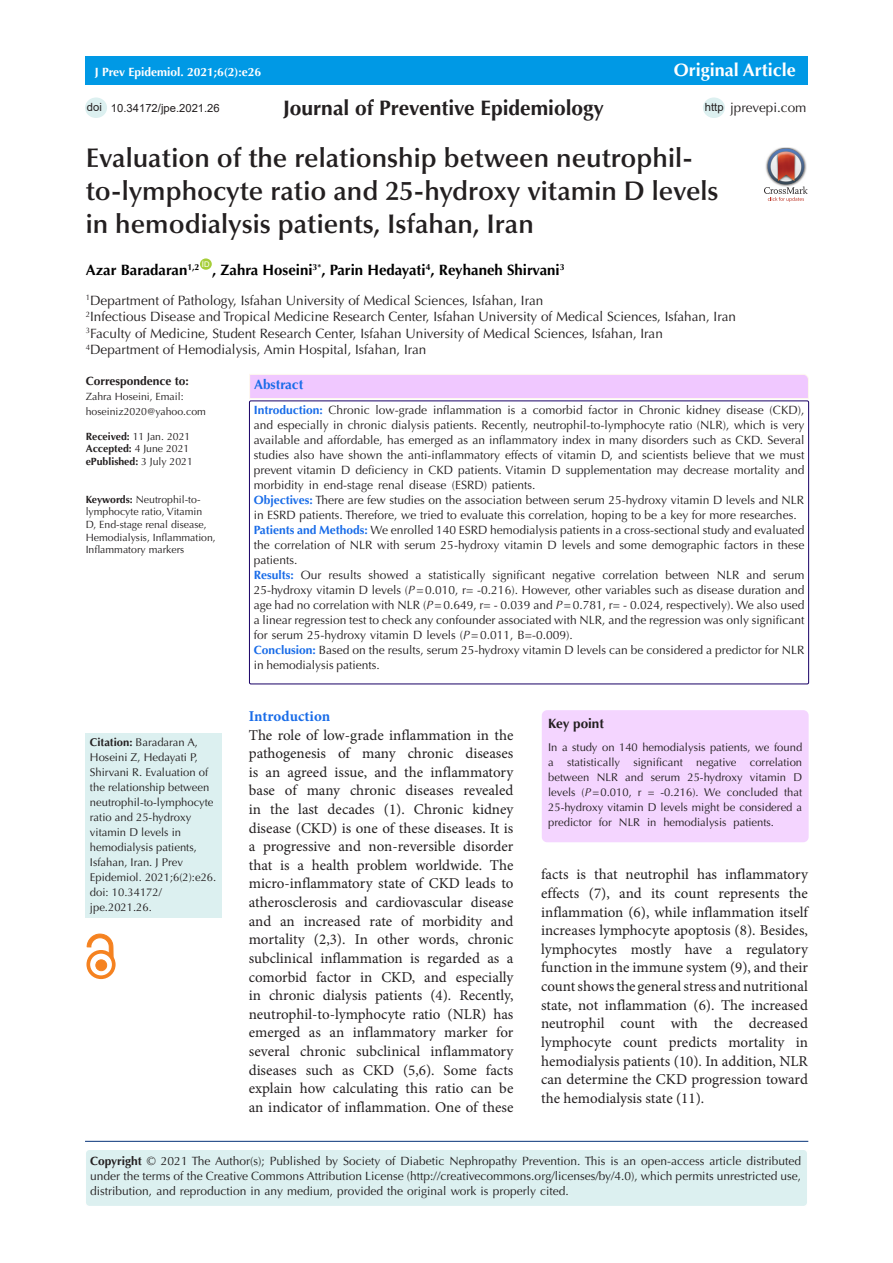
<style>
.page{position:relative;width:893px;height:1263px;background:#fff}
.page>*{position:absolute;margin:0;border:0;box-sizing:border-box;transform-origin:0 0}
.t1{font:600 27px/33px "Optima LT Std";color:#231f20}
.t2{font:700 21px "Optima LT Std";color:#231f20}
.t3{font:700 18px "Optima LT Std";color:#fff}
.t4{font:15px/18.6px "Minion Pro";color:#231f20;text-align:justify}
.t5{font:700 15px "Optima LT Std";color:#000}
.t6{font:700 15px "Minion Pro";letter-spacing:-.005em;color:#196ce8}
.t7{font:13.5px "Optima LT Std";color:#231f20}
.t8{font:700 13.5px "Optima LT Std";color:#196ce8}
.t9{font:700 13.5px "Optima LT Std";color:#231f20}
.t10{font:12px/15px "Optima LT Std";color:#231f20;text-align:justify}
.t11{font:700 12px "Optima LT Std";color:#fff}
.t12{font:700 12px "Optima LT Std";color:#231f20}
.t13{font:11.25px/15px "Optima LT Std";color:#231f20}
.t14{font:11.25px "Arial";color:#231f20}
.t15{font:10.5px/12.6px "Optima LT Std";color:#231f20}
.t16{font:700 10.5px "Optima LT Std";color:#231f20}
.t17{font:7.8px "Arial";color:#fff}
.s1{font-weight:700}
.s2{font-weight:400}
.s3{font-weight:700;color:#196ce8}
.s4{font-style:italic}
</style>
<div class="page">
<hr style="left:85px;top:1141px;width:723px;height:1px;background:#053278">
<div style="left:85px;top:1149px;width:723px;height:57px;background:#dcf0f0;border-radius:4px"></div>
<div style="left:84px;top:1148px;width:724px;height:59px;border:2px solid #fff;border-radius:4px"></div>
<div style="left:85px;top:56px;width:723px;height:29px;background:#0099e5"></div>
<div style="left:200px;top:258px;width:12px;height:12px;background:#a6ce39;border-radius:50%"></div>
<div style="left:249px;top:401px;width:560px;height:283px;border:1px solid #190066"></div>
<svg style="left:249px;top:374px;width:560px;height:25px;background:#f1cbfd"></svg>
<div style="left:96px;top:960px;width:11px;height:11px;background:#f58220;border-radius:50%"></div>
<div style="left:96px;top:960px;width:11px;height:11px;border:1px solid #f58220;border-radius:50%"></div>
<div style="left:86px;top:950px;width:30px;height:29px;border:4px solid #f58220;border-radius:50%"></div>
<svg style="left:87px;top:934px;width:26px;height:24px"></svg>
<div style="left:86px;top:733px;width:136px;height:185px;background:#dcf0f0"></div>
<div style="left:703px;top:97px;width:22px;height:21px;background:#dcf0f0;border-radius:50%"></div>
<div style="left:542px;top:710px;width:267px;height:132px;background:#f4d5ff;border-radius:5px"></div>
<div style="left:85px;top:97px;width:22px;height:21px;background:#dcf0f0;border-radius:50%"></div>
<img style="left:780px;top:147px;width:12px;height:1px">
<svg style="left:764px;top:148px;width:44px;height:54px"></svg>
<p class="t11" style="left:95px;top:65px;width:168px">J Prev Epidemiol. 2021;6(2):e26</p>
<p class="t3" style="left:674px;top:59px;width:124px">Original Article</p>
<p class="t2" style="left:283px;top:95px;width:322px">Journal of Preventive Epidemiology</p>
<p class="t14" style="left:87px;top:99px;width:17px">doi</p>
<p class="t14" style="left:111px;top:100px;width:110px">10.34172/jpe.2021.26</p>
<p class="t14" style="left:705px;top:99px;width:20px">http</p>
<p class="t7" style="left:730px;top:100px;width:78px">jprevepi.com</p>
<p class="t1" style="left:86px;top:142px;width:634px">Evaluation of the relationship between neutrophil&shy;to-lymphocyte ratio and 25-hydroxy vitamin D levels in hemodialysis patients, Isfahan, Iran</p>
<p class="t5" style="left:86px;top:261px;width:115px">Azar Baradaran<sup>1,2</sup></p>
<p class="t17" style="left:202px;top:259px;width:9px">ID</p>
<p class="t5" style="left:212px;top:261px;width:354px">, Zahra Hoseini<sup>3*</sup>, Parin Hedayati<sup>4</sup>, Reyhaneh Shirvani<sup>3</sup></p>
<p class="t7" style="left:86px;top:292px;width:459px"><sup>1</sup>Department of Pathology, Isfahan University of Medical Sciences, Isfahan, Iran</p>
<p class="t7" style="left:86px;top:309px;width:652px"><sup>2</sup>Infectious Disease and Tropical Medicine Research Center, Isfahan University of Medical Sciences, Isfahan, Iran</p>
<p class="t7" style="left:86px;top:325px;width:579px"><sup>3</sup>Faculty of Medicine, Student Research Center, Isfahan University of Medical Sciences, Isfahan, Iran</p>
<p class="t7" style="left:86px;top:342px;width:342px"><sup>4</sup>Department of Hemodialysis, Amin Hospital, Isfahan, Iran</p>
<p class="t12" style="left:86px;top:373px;width:105px">Correspondence to:</p>
<p class="t15" style="left:86px;top:389px;width:122px;line-height:15px">Zahra Hoseini, Email: hoseiniz2020@yahoo.com</p>
<p class="t15" style="left:86px;top:430px;width:106px"><span class="s1">Received:</span> 11 Jan. 2021</p>
<p class="t16" style="left:86px;top:443px;width:105px">Accepted: <span class="s2">4 June 2021</span></p>
<p class="t16" style="left:86px;top:455px;width:109px">ePublished: <span class="s2">3 July 2021</span></p>
<p class="t15" style="left:86px;top:493px;width:132px"><span class="s1">Keywords:</span> Neutrophil-to&shy;lymphocyte ratio, Vitamin<br>D, End-stage renal disease,<br>Hemodialysis, Inflammation,<br>Inflammatory markers</p>
<p class="t8" style="left:254px;top:376px;width:51px">Abstract</p>
<p class="t10" style="left:254px;top:403px;width:552px"><span class="s3">Introduction:</span> Chronic low-grade inflammation is a comorbid factor in Chronic kidney disease (CKD), and especially in chronic dialysis patients. Recently, neutrophil-to-lymphocyte ratio (NLR), which is very available and affordable, has emerged as an inflammatory index in many disorders such as CKD. Several studies also have shown the anti-inflammatory effects of vitamin D, and scientists believe that we must prevent vitamin D deficiency in CKD patients. Vitamin D supplementation may decrease mortality and morbidity in end-stage renal disease (ESRD) patients.</p>
<p class="t10" style="left:254px;top:493px;width:552px"><span class="s3">Objectives:</span> There are few studies on the association between serum 25-hydroxy vitamin D levels and NLR in ESRD patients. Therefore, we tried to evaluate this correlation, hoping to be a key for more researches.</p>
<p class="t10" style="left:254px;top:523px;width:552px"><span class="s3">Patients and Methods:</span> We enrolled 140 ESRD hemodialysis patients in a cross-sectional study and evaluated the correlation of NLR with serum 25-hydroxy vitamin D levels and some demographic factors in these patients.</p>
<p class="t10" style="left:254px;top:568px;width:552px"><span class="s3">Results:</span> Our results showed a statistically significant negative correlation between NLR and serum 25-hydroxy vitamin D levels (<span class="s4">P</span>=0.010, r= -0.216). However, other variables such as disease duration and age had no correlation with NLR (<span class="s4">P</span>=0.649, r= - 0.039 and <span class="s4">P</span>=0.781, r= - 0.024, respectively). We also used a linear regression test to check any confounder associated with NLR, and the regression was only significant for serum 25-hydroxy vitamin D levels (<span class="s4">P</span>=0.011, B=-0.009).</p>
<p class="t10" style="left:254px;top:643px;width:552px"><span class="s3">Conclusion:</span> Based on the results, serum 25-hydroxy vitamin D levels can be considered a predictor for NLR in hemodialysis patients.</p>
<p class="t13" style="left:90px;top:735px;width:128px"><span class="s1">Citation:</span> Baradaran A,<br>Hoseini Z, Hedayati P,<br>Shirvani R. Evaluation of the relationship between neutrophil-to-lymphocyte ratio and 25-hydroxy vitamin D levels in hemodialysis patients,<br>Isfahan, Iran. J Prev<br>Epidemiol. 2021;6(2):e26. doi: 10.34172/ jpe.2021.26.</p>
<p class="t6" style="left:249px;top:706px;width:83px">Introduction</p>
<p class="t4" style="left:249px;top:726px;width:266px">The role of low-grade inflammation in the pathogenesis of many chronic diseases is an agreed issue, and the inflammatory base of many chronic diseases revealed in the last decades (1). Chronic kidney disease (CKD) is one of these diseases. It is a progressive and non-reversible disorder that is a health problem worldwide. The micro-inflammatory state of CKD leads to atherosclerosis and cardiovascular disease and an increased rate of morbidity and mortality (2,3). In other words, chronic subclinical inflammation is regarded as a comorbid factor in CKD, and especially in chronic dialysis patients (4). Recently, neutrophil-to-lymphocyte ratio (NLR) has emerged as an inflammatory marker for several chronic subclinical inflammatory diseases such as CKD (5,6). Some facts explain how calculating this ratio can be an indicator of inflammation. One of these</p>
<p class="t9" style="left:548px;top:715px;width:57px">Key point</p>
<p class="t13" style="left:548px;top:740px;width:256px;text-align:justify">In a study on 140 hemodialysis patients, we found a statistically significant negative correlation between NLR and serum 25-hydroxy vitamin D levels (<span class="s4">P</span>=0.010, r = -0.216). We concluded that 25-hydroxy vitamin D levels might be considered a predictor for NLR in hemodialysis patients.</p>
<p class="t4" style="left:541px;top:865px;width:268px">facts is that neutrophil has inflammatory effects (7), and its count represents the inflammation (6), while inflammation itself increases lymphocyte apoptosis (8). Besides, lymphocytes mostly have a regulatory function in the immune system (9), and their count shows the general stress and nutritional state, not inflammation (6). The increased neutrophil count with the decreased lymphocyte count predicts mortality in hemodialysis patients (10). In addition, NLR can determine the CKD progression toward the hemodialysis state (11).</p>
<p class="t10" style="left:90px;top:1153px;width:713px"><span class="s1">Copyright</span> © 2021 The Author(s); Published by Society of Diabetic Nephropathy Prevention. This is an open-access article distributed under the terms of the Creative Commons Attribution License (http://creativecommons.org/licenses/by/4.0), which permits unrestricted use, distribution, and reproduction in any medium, provided the original work is properly cited.</p>
</div>
